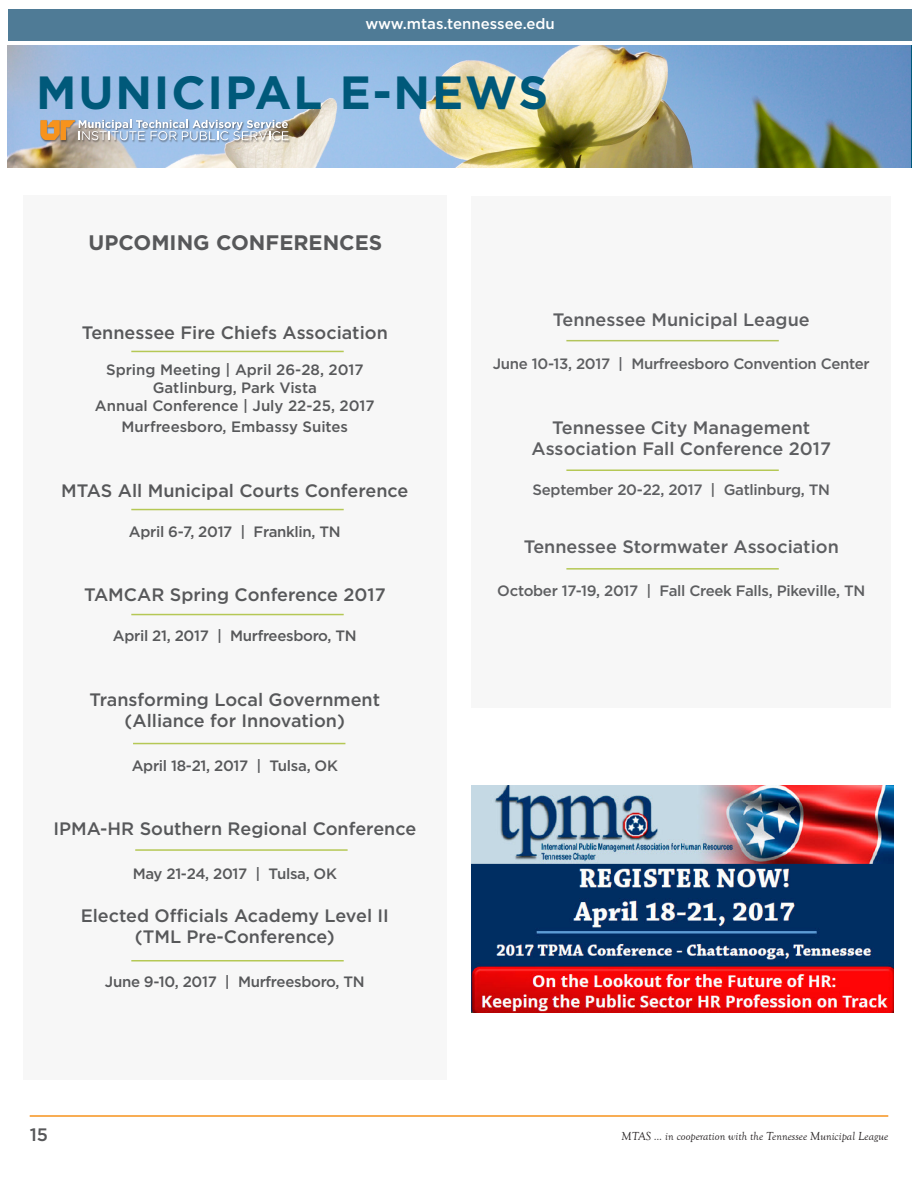
<style>
.page{position:relative;width:918px;height:1188px;background:#fff}
.page>*{position:absolute;margin:0;border:0;box-sizing:border-box;transform-origin:0 0}
.t1{font:700 46.5px "Gotham";letter-spacing:.04em;color:#00597a}
.t2{font:700 21px "Gotham";color:#57585a}
.t3{font:500 18px/21.6px "Gotham";color:#57585a;text-align:center}
.t4{font:500 15px "Gotham";letter-spacing:-.02em;color:#57585a}
.t5{font:500 15px "Gotham";color:#57585a}
.t6{font:500 15px "Gotham";color:#fff}
.t7{font:italic 12px "Goudy Old Style T";color:#231f20}
</style>
<div class="page">
<hr style="left:30px;top:1115px;width:858px;height:2px;background:#f7931d">
<div style="left:8px;top:9px;width:904px;height:31px;background:#4f7b96"></div>
<img style="left:8px;top:45px;width:902px;height:122px">
<div style="left:40px;top:120px;width:251px;height:23px;background:#231f20;opacity:.55"></div>
<svg style="left:40px;top:120px;width:248px;height:20px;background:#b8bbbf"></svg>
<div style="left:23px;top:196px;width:423px;height:884px;background:#f7f7f7"></div>
<hr style="left:131px;top:351px;width:213px;height:1px;background:#b5c855">
<hr style="left:131px;top:509px;width:213px;height:1px;background:#b5c855">
<hr style="left:133px;top:743px;width:212px;height:1px;background:#b5c855">
<hr style="left:135px;top:849px;width:213px;height:2px;background:#b5c855">
<hr style="left:131px;top:614px;width:213px;height:1px;background:#b5c855">
<hr style="left:131px;top:960px;width:213px;height:2px;background:#b5c855">
<div style="left:471px;top:196px;width:420px;height:511px;background:#f7f7f7"></div>
<hr style="left:566px;top:470px;width:213px;height:1px;background:#b5c855">
<hr style="left:566px;top:568px;width:213px;height:2px;background:#b5c855">
<img style="left:471px;top:785px;width:423px;height:227px">
<p class="t6" style="left:365px;top:14px;width:191px">www.mtas.tennessee.edu</p>
<h1 class="t1" style="left:36px;top:62px;width:514px">MUNICIPAL E-NEWS</h1>
<p class="t2" style="left:89px;top:228px;width:295px">UPCOMING CONFERENCES</p>
<p class="t3" style="left:82px;top:321px;width:307px">Tennessee Fire Chiefs Association</p>
<p class="t5" style="left:106px;top:359px;width:259px">Spring Meeting | April 26-28, 2017</p>
<p class="t5" style="left:153px;top:377px;width:166px">Gatlinburg, Park Vista</p>
<p class="t5" style="left:95px;top:395px;width:281px">Annual Conference | July 22-25, 2017</p>
<p class="t5" style="left:122px;top:417px;width:228px">Murfreesboro, Embassy Suites</p>
<p class="t3" style="left:61px;top:480px;width:349px">MTAS All Municipal Courts Conference</p>
<p class="t4" style="left:129px;top:521px;width:213px">April 6-7, 2017 | Franklin, TN</p>
<p class="t3" style="left:84px;top:584px;width:303px">TAMCAR Spring Conference 2017</p>
<p class="t4" style="left:113px;top:626px;width:245px">April 21, 2017 | Murfreesboro, TN</p>
<p class="t3" style="left:90px;top:688px;width:292px">Transforming Local Government</p>
<p class="t3" style="left:125px;top:710px;width:222px">(Alliance for Innovation)</p>
<p class="t4" style="left:132px;top:755px;width:208px">April 18-21, 2017 | Tulsa, OK</p>
<p class="t3" style="left:53px;top:818px;width:364px">IPMA-HR Southern Regional Conference</p>
<p class="t4" style="left:133px;top:863px;width:206px">May 21-24, 2017 | Tulsa, OK</p>
<p class="t3" style="left:81px;top:904px;width:310px">Elected Officials Academy Level II (TML Pre-Conference)</p>
<p class="t4" style="left:105px;top:971px;width:261px">June 9-10, 2017 | Murfreesboro, TN</p>
<p class="t3" style="left:553px;top:308px;width:258px">Tennessee Municipal League</p>
<p class="t4" style="left:493px;top:354px;width:378px">June 10-13, 2017 | Murfreesboro Convention Center</p>
<p class="t3" style="left:552px;top:416px;width:260px">Tennessee City Management</p>
<p class="t3" style="left:532px;top:438px;width:301px">Association Fall Conference 2017</p>
<p class="t4" style="left:533px;top:480px;width:299px">September 20-22, 2017 | Gatlinburg, TN</p>
<p class="t3" style="left:524px;top:535px;width:317px">Tennessee Stormwater Association</p>
<p class="t4" style="left:497px;top:581px;width:369px">October 17-19, 2017 | Fall Creek Falls, Pikeville, TN</p>
<p class="t3" style="left:30px;top:1124px;width:20px">15</p>
<p class="t7" style="left:622px;top:1130px;width:268px">MTAS ... in cooperation with the Tennessee Municipal League</p>
</div>
